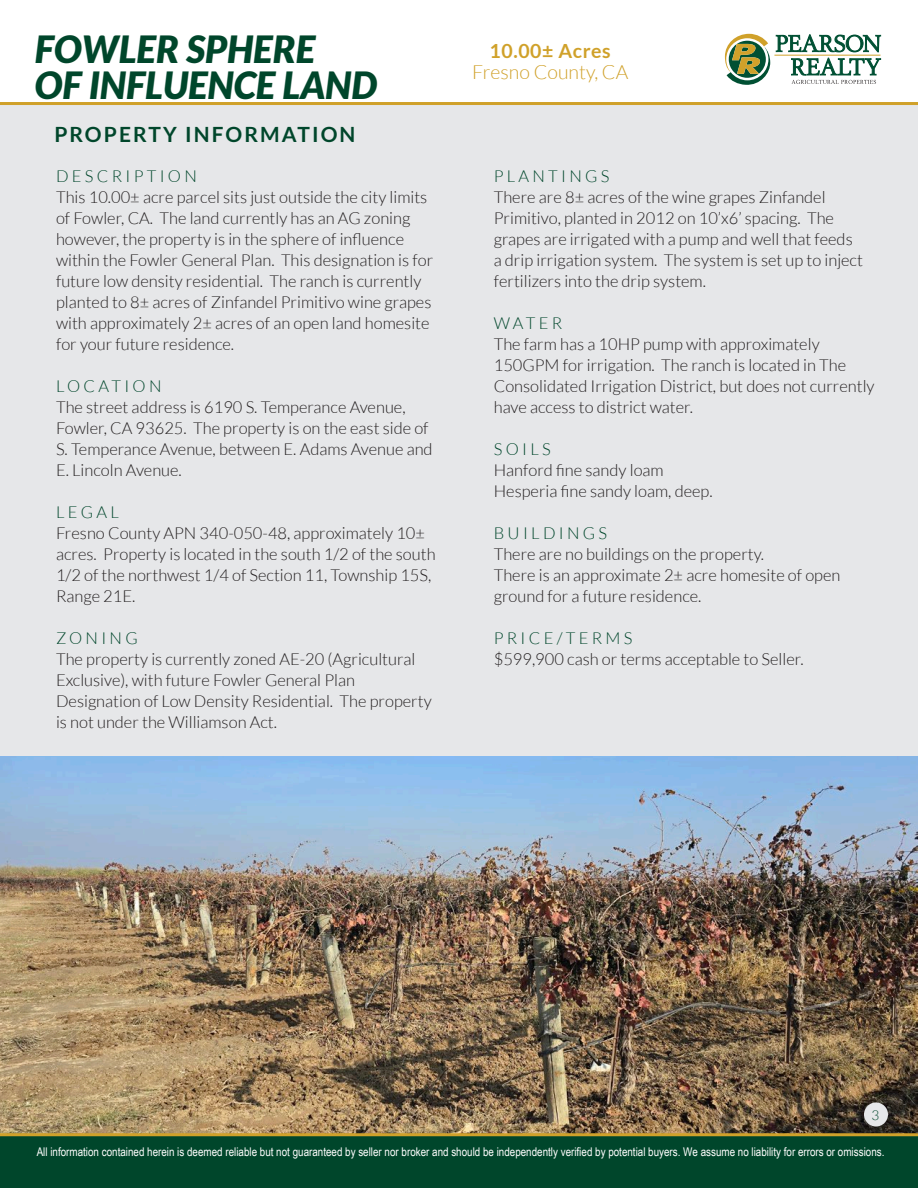
<style>
.page{position:relative;width:918px;height:1188px;background:#fff}
.page>*{position:absolute;margin:0;border:0;box-sizing:border-box;transform-origin:0 0}
.t1{font:italic 900 37.5px/36px "Lato";color:#00462b}
.t2{font:700 21px "Lato";letter-spacing:.1em;color:#00462b}
.t3{font:300 19.5px "Lato";color:#d0a12a}
.t4{font:700 19.5px "Lato";letter-spacing:.03em;color:#d0a12a}
.t5{font:300 16.5px/21px "Lato";color:#231f20}
.t6{font:300 16.5px "Lato";letter-spacing:.2em;color:#00462b}
.t7{font:300 13.5px "Lato";color:#00462b}
.t8{font:12px "Arial Narrow";color:#fff}
</style>
<div class="page">
<div style="left:0;top:105px;width:918px;height:1028px;background:#e6e7e9"></div>
<img style="left:0;top:756px;width:918px;height:377px">
<div style="left:864px;top:1102px;width:24px;height:24px;background:#e6e7e9;border-radius:50%"></div>
<svg style="left:725px;top:34px;width:156px;height:51px"></svg>
<hr style="left:0;top:102px;width:918px;height:3px;background:#d0a12a">
<div style="left:0;top:1134px;width:918px;height:54px;background:#00462b"></div>
<hr style="left:0;top:1133px;width:918px;height:3px;background:#d0a12a">
<h1 class="t1" style="left:35px;top:31px;width:344px">FOWLER SPHERE<br>OF INFLUENCE LAND</h1>
<p class="t4" style="left:490px;top:40px;width:123px">10.00± Acres</p>
<p class="t3" style="left:472px;top:62px;width:157px">Fresno County, CA</p>
<p class="t2" style="left:54px;top:123px;width:303px">PROPERTY INFORMATION</p>
<p class="t6" style="left:56px;top:167px;width:142px">DESCRIPTION</p>
<p class="t5" style="left:56px;top:187px;width:379px">This 10.00± acre parcel sits just outside the city limits of Fowler, CA. The land currently has an AG zoning however, the property is in the sphere of influence within the Fowler General Plan. This designation is for future low density residential. The ranch is currently planted to 8± acres of Zinfandel Primitivo wine grapes with approximately 2± acres of an open land homesite for your future residence.</p>
<p class="t6" style="left:56px;top:377px;width:107px">LOCATION</p>
<p class="t5" style="left:56px;top:397px;width:378px">The street address is 6190 S. Temperance Avenue, Fowler, CA 93625. The property is on the east side of S. Temperance Avenue, between E. Adams Avenue and E. Lincoln Avenue.</p>
<p class="t6" style="left:56px;top:503px;width:64px">LEGAL</p>
<p class="t5" style="left:56px;top:523px;width:381px">Fresno County APN 340-050-48, approximately 10± acres. Property is located in the south 1/2 of the south 1/2 of the northwest 1/4 of Section 11, Township 15S, Range 21E.</p>
<p class="t6" style="left:56px;top:629px;width:83px">ZONING</p>
<p class="t5" style="left:56px;top:649px;width:377px">The property is currently zoned AE-20 (Agricultural Exclusive), with future Fowler General Plan Designation of Low Density Residential. The property is not under the Williamson Act.</p>
<p class="t6" style="left:494px;top:167px;width:117px">PLANTINGS</p>
<p class="t5" style="left:494px;top:187px;width:371px">There are 8± acres of the wine grapes Zinfandel Primitivo, planted in 2012 on 10’x6’ spacing. The grapes are irrigated with a pump and well that feeds a drip irrigation system. The system is set up to inject fertilizers into the drip system.</p>
<p class="t6" style="left:494px;top:314px;width:70px">WATER</p>
<p class="t5" style="left:494px;top:334px;width:382px">The farm has a 10HP pump with approximately 150GPM for irrigation. The ranch is located in The Consolidated Irrigation District, but does not currently have access to district water.</p>
<p class="t6" style="left:494px;top:440px;width:58px">SOILS</p>
<p class="t5" style="left:494px;top:460px;width:171px">Hanford fine sandy loam</p>
<p class="t5" style="left:494px;top:481px;width:220px">Hesperia fine sandy loam, deep.</p>
<p class="t6" style="left:494px;top:524px;width:115px">BUILDINGS</p>
<p class="t5" style="left:494px;top:544px;width:272px">There are no buildings on the property.</p>
<p class="t5" style="left:494px;top:565px;width:348px">There is an approximate 2± acre homesite of open ground for a future residence.</p>
<p class="t6" style="left:494px;top:629px;width:140px">PRICE/TERMS</p>
<p class="t5" style="left:494px;top:649px;width:311px">$599,900 cash or terms acceptable to Seller.</p>
<p class="t7" style="left:871px;top:1108px;width:9px">3</p>
<p class="t8" style="left:37px;top:1143px;width:849px">All information contained herein is deemed reliable but not guaranteed by seller nor broker and should be independently verified by potential buyers. We assume no liability for errors or omissions.</p>
</div>
